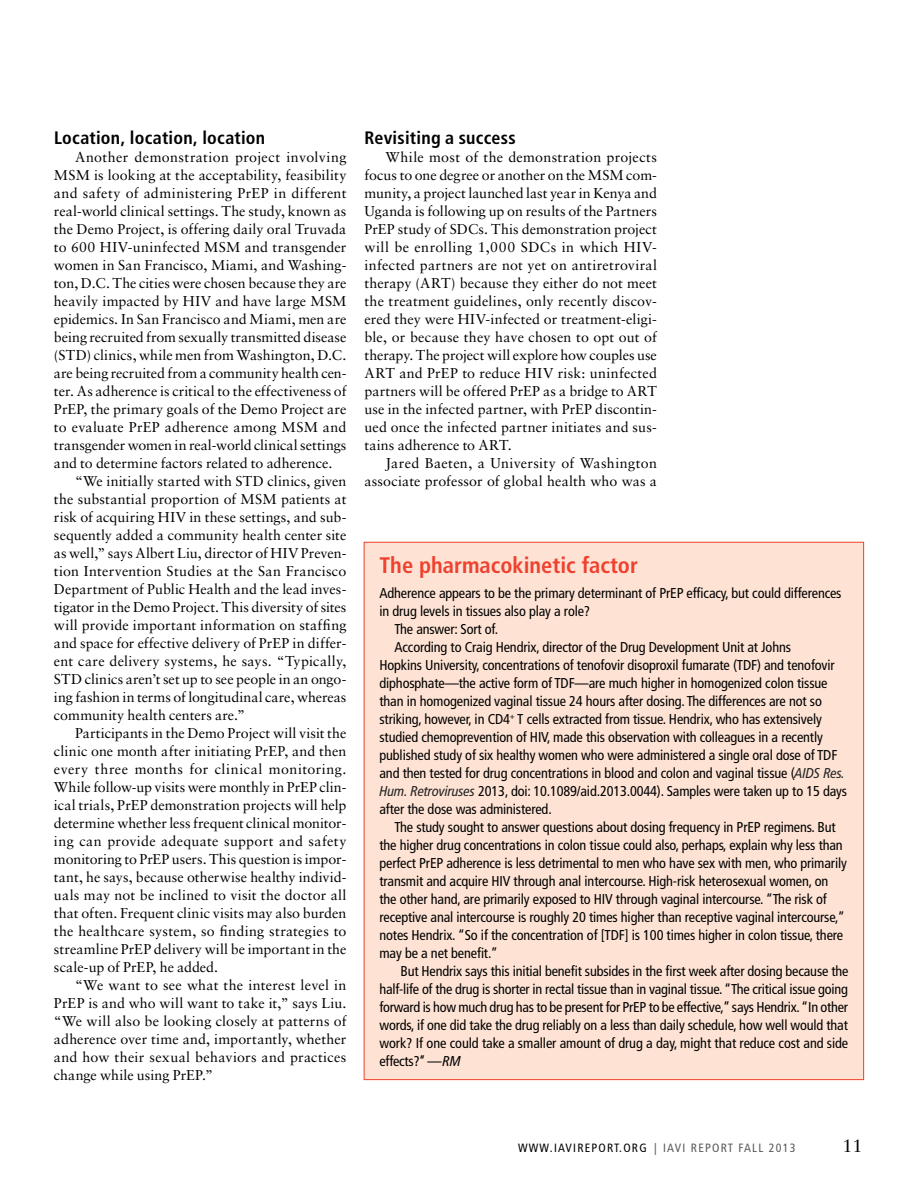
<style>
.page{position:relative;width:918px;height:1188px;background:#fff}
.page>*{position:absolute;margin:0;border:0;box-sizing:border-box;transform-origin:0 0}
.t1{font:700 condensed 22.5px "Frutiger";color:#ef4130}
.t2{font:700 condensed 18px "Frutiger";letter-spacing:.01em;color:#000}
.t3{font:18px "Sabon";color:#000}
.t4{font:14.25px/18px "Sabon";letter-spacing:.01em;color:#000;text-align:justify}
.t5{font:condensed 14.25px "Frutiger";letter-spacing:-.01em;color:#000}
.t6{font:14.25px "Sabon";letter-spacing:-.01em;color:#000}
.t7{font:14.25px "Sabon";letter-spacing:.03em;color:#000}
.t8{font:condensed 12px "Frutiger";letter-spacing:.1em;color:#58595b}
.t9{font:condensed 12px "Frutiger";letter-spacing:.1em;color:#000}
.s1{font-family:"Frutiger LT Com";font-style:italic;color:#222}
.s2{font-family:"Frutiger LT Com";font-style:italic}
.s3{color:#000}
</style>
<div class="page">
<div style="left:364px;top:542px;width:500px;height:538px;background:#fee3d4"></div>
<p class="t2" style="left:54px;top:127px;width:213px">Location, location, location</p>
<p class="t4" style="left:75px;top:148px;width:273px">Another demonstration project involving</p>
<p class="t4" style="left:54px;top:166px;width:294px">MSM is looking at the acceptability, feasibility</p>
<p class="t4" style="left:54px;top:184px;width:294px">and safety of administering PrEP in different</p>
<p class="t4" style="left:54px;top:202px;width:294px">real-world clinical settings. The study, known as</p>
<p class="t4" style="left:54px;top:220px;width:294px">the Demo Project, is offering daily oral Truvada</p>
<p class="t4" style="left:54px;top:238px;width:294px">to 600 HIV-uninfected MSM and transgender</p>
<p class="t4" style="left:54px;top:256px;width:294px">women in San Francisco, Miami, and Washing-</p>
<p class="t4" style="left:54px;top:274px;width:294px">ton, D.C. The cities were chosen because they are</p>
<p class="t4" style="left:54px;top:292px;width:294px">heavily impacted by HIV and have large MSM</p>
<p class="t4" style="left:54px;top:310px;width:294px">epidemics. In San Francisco and Miami, men are</p>
<p class="t4" style="left:54px;top:328px;width:294px">being recruited from sexually transmitted disease</p>
<p class="t4" style="left:54px;top:346px;width:294px">(STD) clinics, while men from Washington, D.C.</p>
<p class="t4" style="left:54px;top:364px;width:294px">are being recruited from a community health cen-</p>
<p class="t4" style="left:54px;top:382px;width:294px">ter. As adherence is critical to the effectiveness of</p>
<p class="t4" style="left:54px;top:400px;width:294px">PrEP, the primary goals of the Demo Project are</p>
<p class="t4" style="left:54px;top:418px;width:294px">to evaluate PrEP adherence among MSM and</p>
<p class="t4" style="left:54px;top:436px;width:294px">transgender women in real-world clinical settings</p>
<p class="t4" style="left:54px;top:454px;width:280px">and to determine factors related to adherence.</p>
<p class="t4" style="left:75px;top:472px;width:273px">“We initially started with STD clinics, given</p>
<p class="t4" style="left:54px;top:490px;width:294px">the substantial proportion of MSM patients at</p>
<p class="t4" style="left:54px;top:508px;width:294px">risk of acquiring HIV in these settings, and sub-</p>
<p class="t4" style="left:54px;top:526px;width:294px">sequently added a community health center site</p>
<p class="t4" style="left:54px;top:544px;width:294px">as well,” says Albert Liu, director of HIV Preven-</p>
<p class="t4" style="left:54px;top:562px;width:294px">tion Intervention Studies at the San Francisco</p>
<p class="t4" style="left:54px;top:580px;width:294px">Department of Public Health and the lead inves-</p>
<p class="t4" style="left:54px;top:598px;width:294px">tigator in the Demo Project. This diversity of sites</p>
<p class="t4" style="left:54px;top:616px;width:294px">will provide important information on staffing</p>
<p class="t4" style="left:54px;top:634px;width:294px">and space for effective delivery of PrEP in differ-</p>
<p class="t4" style="left:54px;top:652px;width:294px">ent care delivery systems, he says. “Typically,</p>
<p class="t4" style="left:54px;top:670px;width:294px">STD clinics aren’t set up to see people in an ongo-</p>
<p class="t4" style="left:54px;top:688px;width:294px">ing fashion in terms of longitudinal care, whereas</p>
<p class="t4" style="left:54px;top:706px;width:193px">community health centers are.”</p>
<p class="t4" style="left:75px;top:724px;width:273px">Participants in the Demo Project will visit the</p>
<p class="t4" style="left:54px;top:742px;width:294px">clinic one month after initiating PrEP, and then</p>
<p class="t7" style="left:54px;top:760px;width:294px">every three months for clinical monitoring.</p>
<p class="t6" style="left:54px;top:778px;width:294px">While follow-up visits were monthly in PrEP clin-</p>
<p class="t4" style="left:54px;top:796px;width:294px">ical trials, PrEP demonstration projects will help</p>
<p class="t4" style="left:54px;top:814px;width:294px">determine whether less frequent clinical monitor-</p>
<p class="t4" style="left:54px;top:832px;width:294px">ing can provide adequate support and safety</p>
<p class="t4" style="left:54px;top:850px;width:294px">monitoring to PrEP users. This question is impor-</p>
<p class="t4" style="left:54px;top:868px;width:294px">tant, he says, because otherwise healthy individ-</p>
<p class="t4" style="left:54px;top:886px;width:294px">uals may not be inclined to visit the doctor all</p>
<p class="t4" style="left:54px;top:904px;width:294px">that often. Frequent clinic visits may also burden</p>
<p class="t4" style="left:54px;top:922px;width:294px">the healthcare system, so finding strategies to</p>
<p class="t4" style="left:54px;top:940px;width:294px">streamline PrEP delivery will be important in the</p>
<p class="t4" style="left:54px;top:958px;width:166px">scale-up of PrEP, he added.</p>
<p class="t4" style="left:75px;top:976px;width:273px">“We want to see what the interest level in</p>
<p class="t4" style="left:54px;top:994px;width:294px">PrEP is and who will want to take it,” says Liu.</p>
<p class="t4" style="left:54px;top:1012px;width:294px">“We will also be looking closely at patterns of</p>
<p class="t4" style="left:54px;top:1030px;width:294px">adherence over time and, importantly, whether</p>
<p class="t4" style="left:54px;top:1048px;width:294px">and how their sexual behaviors and practices</p>
<p class="t4" style="left:54px;top:1066px;width:161px">change while using PrEP.”</p>
<p class="t2" style="left:364px;top:127px;width:153px">Revisiting a success</p>
<p class="t4" style="left:364px;top:148px;width:294px;text-indent:21px">While most of the demonstration projects focus to one degree or another on the MSM com&shy;munity, a project launched last year in Kenya and Uganda is following up on results of the Partners PrEP study of SDCs. This demonstration project will be enrolling 1,000 SDCs in which HIV&shy;infected partners are not yet on antiretroviral therapy (ART) because they either do not meet the treatment guidelines, only recently discov&shy;ered they were HIV-infected or treatment-eligi&shy;ble, or because they have chosen to opt out of therapy. The project will explore how couples use ART and PrEP to reduce HIV risk: uninfected partners will be offered PrEP as a bridge to ART use in the infected partner, with PrEP discontin&shy;ued once the infected partner initiates and sus&shy;tains adherence to ART.</p>
<p class="t4" style="left:364px;top:454px;width:294px;text-align:right">Jared Baeten, a University of Washington associate professor of global health who was a</p>
<h1 class="t1" style="left:380px;top:552px;width:260px">The pharmacokinetic factor</h1>
<p class="t5" style="left:380px;top:585px;width:464px">Adherence appears to be the primary determinant of PrEP efficacy, but could differences</p>
<p class="t5" style="left:380px;top:603px;width:212px">in drug levels in tissues also play a role?</p>
<p class="t5" style="left:395px;top:621px;width:105px">The answer: Sort of.</p>
<p class="t5" style="left:395px;top:639px;width:398px">According to Craig Hendrix, director of the Drug Development Unit at Johns</p>
<p class="t5" style="left:380px;top:657px;width:457px">Hopkins University, concentrations of tenofovir disoproxil fumarate (TDF) and tenofovir</p>
<p class="t5" style="left:380px;top:675px;width:450px">diphosphate—the active form of TDF—are much higher in homogenized colon tissue</p>
<p class="t5" style="left:380px;top:692px;width:444px">than in homogenized vaginal tissue 24 hours after dosing. The differences are not so</p>
<p class="t5" style="left:380px;top:711px;width:444px">striking, however, in CD4<sup>+</sup> T cells extracted from tissue. Hendrix, who has extensively</p>
<p class="t5" style="left:380px;top:729px;width:445px">studied chemoprevention of HIV, made this observation with colleagues in a recently</p>
<p class="t5" style="left:380px;top:747px;width:458px">published study of six healthy women who were administered a single oral dose of TDF</p>
<p class="t5" style="left:380px;top:765px;width:467px">and then tested for drug concentrations in blood and colon and vaginal tissue (<span class="s1">AIDS Res.</span></p>
<p class="t5" style="left:380px;top:783px;width:469px"><span class="s1">Hum. Retroviruses</span> 2013, doi: 10.1089/aid.2013.0044). Samples were taken up to 15 days</p>
<p class="t5" style="left:380px;top:801px;width:174px">after the dose was administered.</p>
<p class="t5" style="left:395px;top:818px;width:443px">The study sought to answer questions about dosing frequency in PrEP regimens. But</p>
<p class="t5" style="left:380px;top:836px;width:465px">the higher drug concentrations in colon tissue could also, perhaps, explain why less than</p>
<p class="t5" style="left:380px;top:854px;width:469px">perfect PrEP adherence is less detrimental to men who have sex with men, who primarily</p>
<p class="t5" style="left:380px;top:872px;width:450px">transmit and acquire HIV through anal intercourse. High-risk heterosexual women, on</p>
<p class="t5" style="left:380px;top:890px;width:449px">the other hand, are primarily exposed to HIV through vaginal intercourse. “The risk of</p>
<p class="t5" style="left:380px;top:908px;width:467px">receptive anal intercourse is roughly 20 times higher than receptive vaginal intercourse,”</p>
<p class="t5" style="left:380px;top:926px;width:465px">notes Hendrix. “So if the concentration of [TDF] is 100 times higher in colon tissue, there</p>
<p class="t5" style="left:380px;top:944px;width:120px">may be a net benefit.”</p>
<p class="t5" style="left:401px;top:962px;width:450px">But Hendrix says this initial benefit subsides in the first week after dosing because the</p>
<p class="t5" style="left:380px;top:980px;width:470px">half-life of the drug is shorter in rectal tissue than in vaginal tissue. “The critical issue going</p>
<p class="t5" style="left:380px;top:998px;width:470px">forward is how much drug has to be present for PrEP to be effective,” says Hendrix. “In other</p>
<p class="t5" style="left:380px;top:1016px;width:470px">words, if one did take the drug reliably on a less than daily schedule, how well would that</p>
<p class="t5" style="left:380px;top:1034px;width:470px">work? If one could take a smaller amount of drug a day, might that reduce cost and side</p>
<p class="t5" style="left:380px;top:1052px;width:83px">effects?’’ —<span class="s2">RM</span></p>
<p class="t9" style="left:518px;top:1141px;width:68px">www.IAVIreport</p>
<p class="t8" style="left:619px;top:1141px;width:178px"><span class="s3">.org</span> | IAVI REPORT fall 2013</p>
<p class="t3" style="left:842px;top:1135px;width:22px">11</p>
</div>
